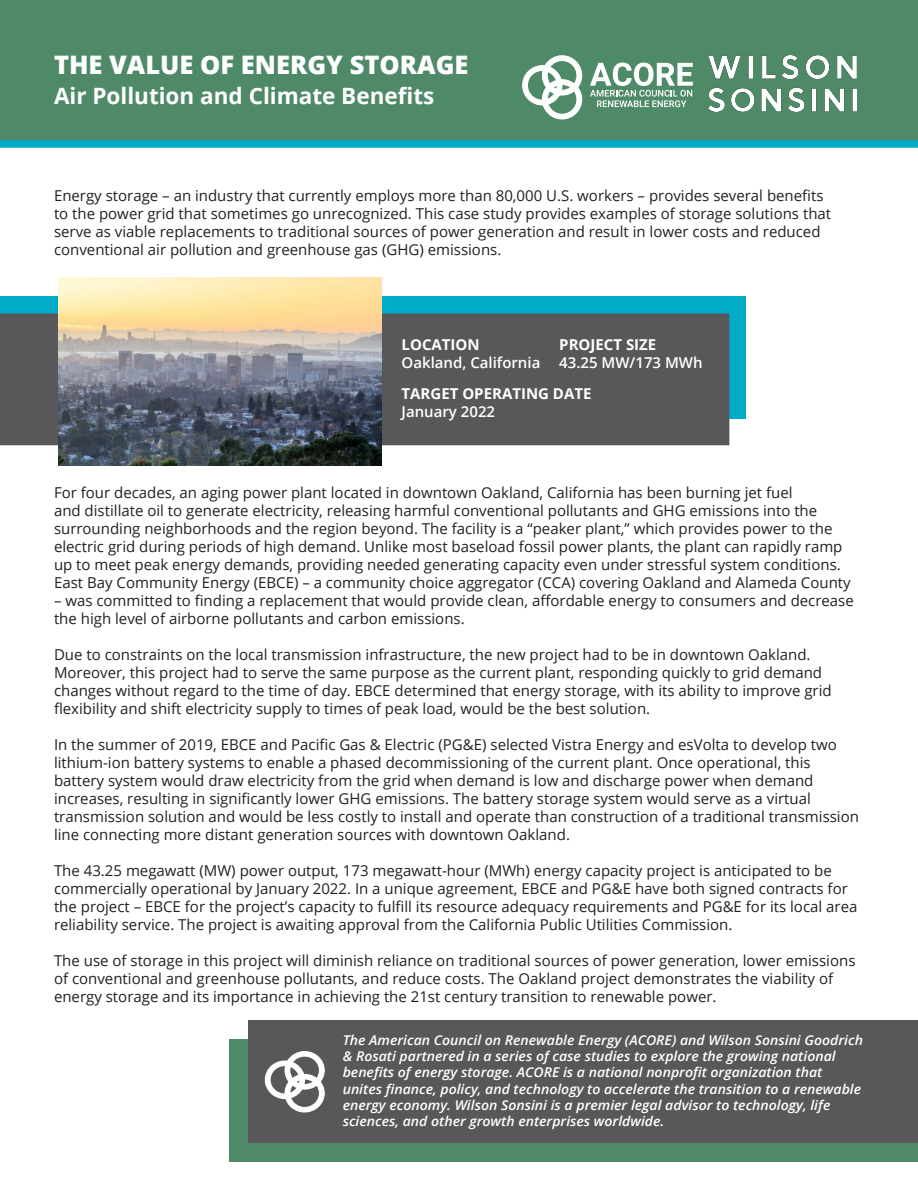
<style>
.page{position:relative;width:918px;height:1188px;background:#fff}
.page>*{position:absolute;margin:0;border:0;box-sizing:border-box;transform-origin:0 0}
.t1{font:800 25.5px "Open Sans";color:#fff}
.t2{font:700 22.5px "Open Sans";color:#fff}
.t3{font:15px/18px "Open Sans";color:#231f20}
.t4{font:600 15px/18px "Open Sans";color:#fff}
.t5{font:700 15px/18px "Open Sans";color:#fff}
.t6{font:italic 600 13.5px/16.2px "Open Sans";color:#fff;scale:1.04 1}
.s1{font-weight:700}
.s2{font-weight:600}
</style>
<div class="page">
<div style="left:0;top:0;width:918px;height:148px;background:#4f8a68"></div>
<svg style="left:522px;top:55px;width:61px;height:64px"></svg>
<svg style="left:590px;top:63px;width:103px;height:44px"></svg>
<img style="left:708px;top:55px;width:148px;height:56px">
<div style="left:0;top:297px;width:746px;height:122px;background:#00abc7"></div>
<div style="left:0;top:314px;width:729px;height:131px;background:#58585b"></div>
<img style="left:59px;top:278px;width:322px;height:188px">
<div style="left:230px;top:1040px;width:688px;height:122px;background:#4f8a68"></div>
<div style="left:249px;top:1021px;width:669px;height:122px;background:#58585b"></div>
<svg style="left:265px;top:1051px;width:60px;height:61px"></svg>
<p class="t1" style="left:54px;top:45px;width:416px">THE VALUE OF ENERGY STORAGE</p>
<p class="t2" style="left:54px;top:80px;width:382px">Air Pollution and Climate Benefits</p>
<p class="t3" style="left:54px;top:186px;width:779px">Energy storage – an industry that currently employs more than 80,000 U.S. workers – provides several benefits to the power grid that sometimes go unrecognized. This case study provides examples of storage solutions that serve as viable replacements to traditional sources of power generation and result in lower costs and reduced conventional air pollution and greenhouse gas (GHG) emissions.</p>
<p class="t4" style="left:559px;top:335px;width:145px"><span class="s1">PROJECT SIZE<br></span>43.25 MW/173 MWh</p>
<p class="t5" style="left:402px;top:385px;width:191px">TARGET OPERATING DATE<br><span class="s2">January 2022</span></p>
<p class="t4" style="left:402px;top:335px;width:140px"><span class="s1">LOCATION<br></span>Oakland, California</p>
<p class="t3" style="left:54px;top:484px;width:798px">For four decades, an aging power plant located in downtown Oakland, California has been burning jet fuel<br>and distillate oil to generate electricity, releasing harmful conventional pollutants and GHG emissions into the surrounding neighborhoods and the region beyond. The facility is a “peaker plant,” which provides power to the electric grid during periods of high demand. Unlike most baseload fossil power plants, the plant can rapidly ramp up to meet peak energy demands, providing needed generating capacity even under stressful system conditions.<br>East Bay Community Energy (EBCE) – a community choice aggregator (CCA) covering Oakland and Alameda County</p>
<p class="t3" style="left:54px;top:592px;width:801px">– was committed to finding a replacement that would provide clean, affordable energy to consumers and decrease the high level of airborne pollutants and carbon emissions.</p>
<p class="t3" style="left:54px;top:646px;width:779px">Due to constraints on the local transmission infrastructure, the new project had to be in downtown Oakland.<br>Moreover, this project had to serve the same purpose as the current plant, responding quickly to grid demand changes without regard to the time of day. EBCE determined that energy storage, with its ability to improve grid flexibility and shift electricity supply to times of peak load, would be the best solution.</p>
<p class="t3" style="left:54px;top:736px;width:807px">In the summer of 2019, EBCE and Pacific Gas &amp; Electric (PG&amp;E) selected Vistra Energy and esVolta to develop two lithium-ion battery systems to enable a phased decommissioning of the current plant. Once operational, this battery system would draw electricity from the grid when demand is low and discharge power when demand increases, resulting in significantly lower GHG emissions. The battery storage system would serve as a virtual transmission solution and would be less costly to install and operate than construction of a traditional transmission line connecting more distant generation sources with downtown Oakland.</p>
<p class="t3" style="left:54px;top:862px;width:805px">The 43.25 megawatt (MW) power output, 173 megawatt-hour (MWh) energy capacity project is anticipated to be commercially operational by January 2022. In a unique agreement, EBCE and PG&amp;E have both signed contracts for the project – EBCE for the project’s capacity to fulfill its resource adequacy requirements and PG&amp;E for its local area reliability service. The project is awaiting approval from the California Public Utilities Commission.</p>
<p class="t3" style="left:54px;top:952px;width:803px">The use of storage in this project will diminish reliance on traditional sources of power generation, lower emissions of conventional and greenhouse pollutants, and reduce costs. The Oakland project demonstrates the viability of energy storage and its importance in achieving the 21st century transition to renewable power.</p>
<p class="t6" style="left:343px;top:1032px;width:502px">The American Council on Renewable Energy (ACORE) and Wilson Sonsini Goodrich &amp; Rosati partnered in a series of case studies to explore the growing national benefits of energy storage. ACORE is a national nonprofit organization that unites finance, policy, and technology to accelerate the transition to a renewable energy economy. Wilson Sonsini is a premier legal advisor to technology, life sciences, and other growth enterprises worldwide.</p>
</div>
